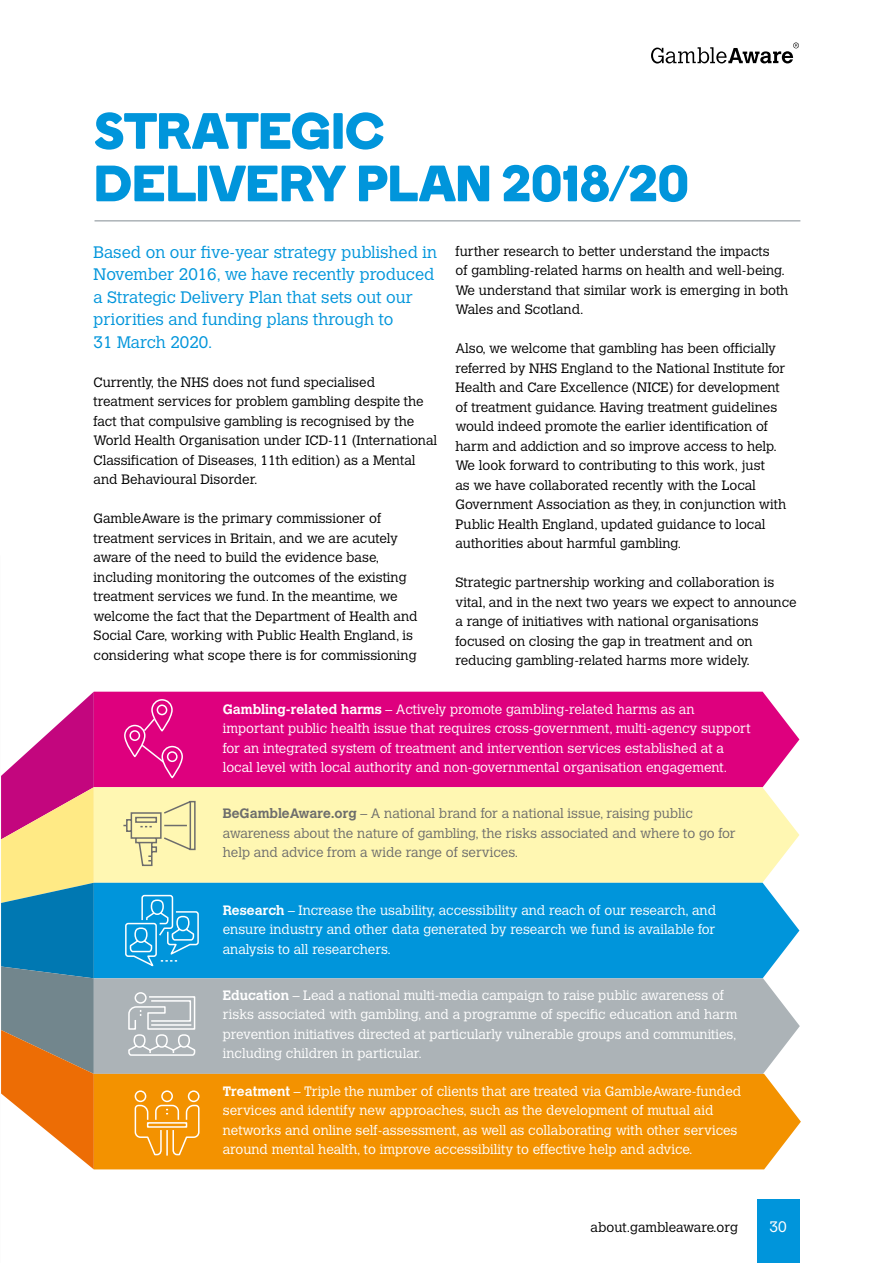
<style>
.page{position:relative;width:893px;height:1263px;background:#fff}
.page>*{position:absolute;margin:0;border:0;box-sizing:border-box;transform-origin:0 0}
.t1{font:51px/52.5px "Boing";letter-spacing:.01em;color:#0095db}
.t2{font:300 16.5px/22.5px "Calvert";color:#0095db}
.t3{font:300 15px "Calvert";color:#fff}
.t4{font:300 13.5px/19.5px "Calvert";color:#000}
.t5{font:300 13.5px/19.5px "Calvert";color:#fff}
.t6{font:300 13.5px/19.5px "Calvert";color:#6d6d6c}
.s1{font-weight:700}
</style>
<div class="page">
<div style="left:757px;top:1199px;width:42px;height:64px;background:#0095db"></div>
<svg style="left:651px;top:43px;width:148px;height:21px"></svg>
<svg style="left:1px;top:692px;width:93px;height:477px"></svg>
<div style="left:94px;top:692px;width:705px;height:95px;background:#de007e"></div>
<div style="left:94px;top:787px;width:705px;height:96px;background:#fff7b2"></div>
<div style="left:94px;top:883px;width:705px;height:95px;background:#0095db"></div>
<div style="left:94px;top:978px;width:706px;height:96px;background:#acb3b7"></div>
<div style="left:94px;top:1074px;width:707px;height:95px;background:#f39200"></div>
<svg style="left:122px;top:800px;width:74px;height:67px;background:#eae3a7"></svg>
<svg style="left:123px;top:698px;width:61px;height:81px;background:#e11c8c"></svg>
<hr style="left:95px;top:220px;width:705px;height:2px;background:#acb3b7">
<svg style="left:124px;top:894px;width:76px;height:75px;background:#28a5e0"></svg>
<svg style="left:127px;top:991px;width:69px;height:65px;background:#bdc3c6"></svg>
<svg style="left:134px;top:1090px;width:66px;height:67px;background:#f4a329"></svg>
<h1 class="t1" style="left:95px;top:105px;width:595px">STRATEGIC<br>DELIVERY PLAN 2018/20</h1>
<p class="t4" style="left:455px;top:241px;width:334px">further research to better understand the impacts<br>of gambling-related harms on health and well-being.<br>We understand that similar work is emerging in both Wales and Scotland.</p>
<p class="t4" style="left:455px;top:339px;width:332px">Also, we welcome that gambling has been officially referred by NHS England to the National Institute for Health and Care Excellence (NICE) for development of treatment guidance. Having treatment guidelines would indeed promote the earlier identification of harm and addiction and so improve access to help.<br>We look forward to contributing to this work, just<br>as we have collaborated recently with the Local Government Association as they, in conjunction with Public Health England, updated guidance to local authorities about harmful gambling.</p>
<p class="t4" style="left:455px;top:573px;width:343px">Strategic partnership working and collaboration is vital, and in the next two years we expect to announce a range of initiatives with national organisations focused on closing the gap in treatment and on reducing gambling-related harms more widely.</p>
<p class="t5" style="left:223px;top:700px;width:529px"><span class="s1">Gambling-related harms</span> – Actively promote gambling-related harms as an important public health issue that requires cross-government, multi-agency support for an integrated system of treatment and intervention services established at a local level with local authority and non-governmental organisation engagement.</p>
<p class="t6" style="left:223px;top:804px;width:514px"><span class="s1">BeGambleAware.org</span> – A national brand for a national issue, raising public awareness about the nature of gambling, the risks associated and where to go for help and advice from a wide range of services.</p>
<p class="t2" style="left:94px;top:241px;width:345px">Based on our five-year strategy published in November 2016, we have recently produced a Strategic Delivery Plan that sets out our priorities and funding plans through to<br>31 March 2020.</p>
<p class="t4" style="left:94px;top:373px;width:345px">Currently, the NHS does not fund specialised treatment services for problem gambling despite the fact that compulsive gambling is recognised by the World Health Organisation under ICD-11 (International Classification of Diseases, 11th edition) as a Mental and Behavioural Disorder.</p>
<p class="t4" style="left:94px;top:509px;width:326px">GambleAware is the primary commissioner of treatment services in Britain, and we are acutely aware of the need to build the evidence base, including monitoring the outcomes of the existing treatment services we fund. In the meantime, we welcome the fact that the Department of Health and Social Care, working with Public Health England, is considering what scope there is for commissioning</p>
<p class="t5" style="left:223px;top:900px;width:495px;text-align:justify"><span class="s1">Research</span> – Increase the usability, accessibility and reach of our research, and ensure industry and other data generated by research we fund is available for analysis to all researchers.</p>
<p class="t5" style="left:223px;top:985px;width:516px"><span class="s1">Education</span> – Lead a national multi-media campaign to raise public awareness of risks associated with gambling, and a programme of specific education and harm prevention initiatives directed at particularly vulnerable groups and communities, including children in particular.</p>
<p class="t5" style="left:223px;top:1081px;width:520px"><span class="s1">Treatment</span> – Triple the number of clients that are treated via GambleAware-funded services and identify new approaches, such as the development of mutual aid networks and online self-assessment, as well as collaborating with other services around mental health, to improve accessibility to effective help and advice.</p>
<p class="t4" style="left:591px;top:1217px;width:149px">about.gambleaware.org</p>
<p class="t3" style="left:770px;top:1218px;width:19px">30</p>
</div>
